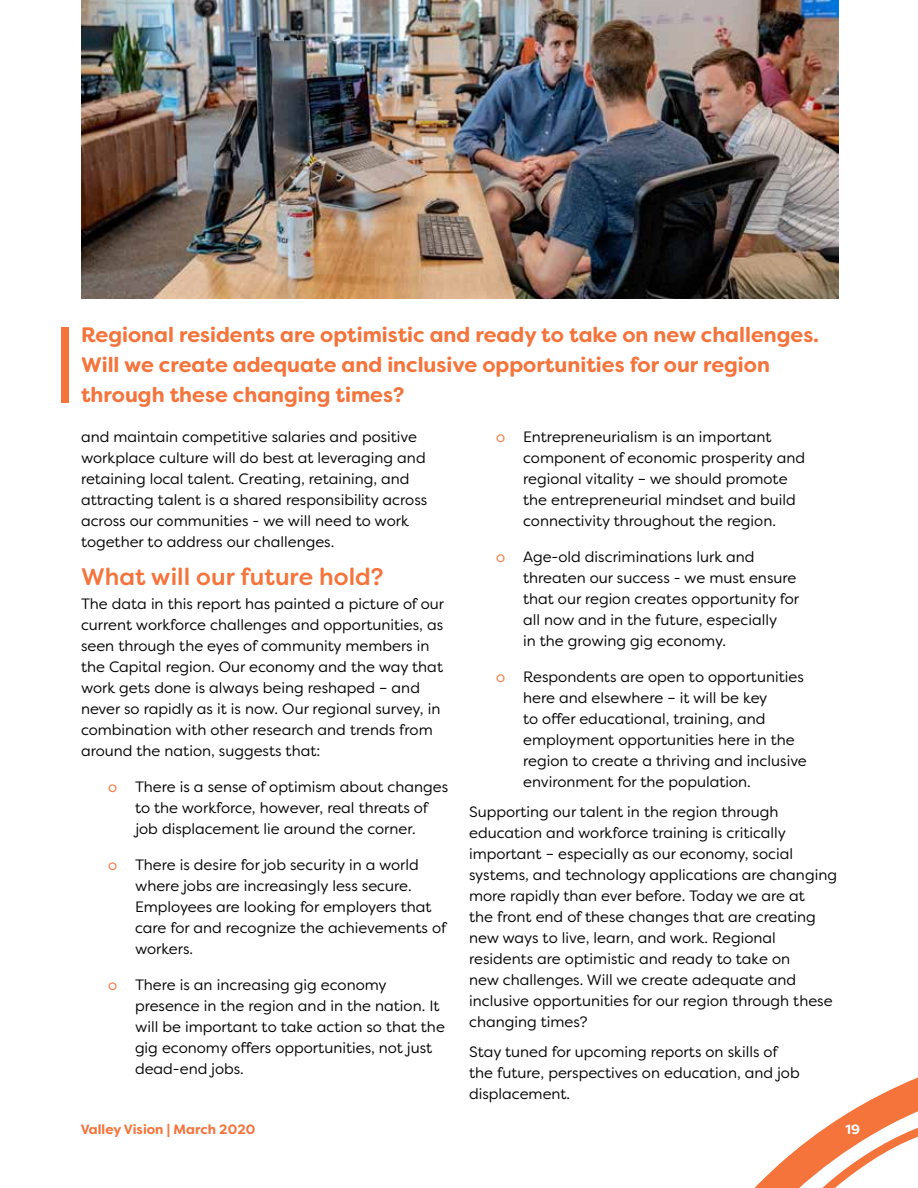
<style>
.page{position:relative;width:918px;height:1188px;background:#fff}
.page>*{position:absolute;margin:0;border:0;box-sizing:border-box;transform-origin:0 0}
.t1{font:500 24px "Filson Soft";color:#f4743c}
.t2{font:700 21px/30px "Filson Soft";color:#f4743c}
.t3{font:15px/21px "Filson Soft";color:#000}
.t4{font:700 13.5px "Filson Soft";color:#f4743c}
.t5{font:700 13.5px "Filson Soft";color:#fff}
.s1{color:#f4743c}
</style>
<div class="page">
<svg style="left:754px;top:1077px;width:164px;height:111px"></svg>
<img style="left:81px;top:0;width:757px;height:298px">
<div style="left:62px;top:327px;width:7px;height:75px;background:#f4743c"></div>
<h2 class="t2" style="left:81px;top:320px;width:740px">Regional residents are optimistic and ready to take on new challenges.<br>Will we create adequate and inclusive opportunities for our region through these changing times?</h2>
<p class="t3" style="left:81px;top:426px;width:348px">and maintain competitive salaries and positive workplace culture will do best at leveraging and retaining local talent. Creating, retaining, and attracting talent is a shared responsibility across across our communities - we will need to work together to address our challenges.</p>
<h1 class="t1" style="left:81px;top:561px;width:304px">What will our future hold?</h1>
<p class="t3" style="left:81px;top:593px;width:365px">The data in this report has painted a picture of our current workforce challenges and opportunities, as seen through the eyes of community members in the Capital region. Our economy and the way that work gets done is always being reshaped – and never so rapidly as it is now. Our regional survey, in combination with other research and trends from around the nation, suggests that:</p>
<p class="t3" style="left:108px;top:776px;width:342px;text-align:center"><span class="s1">o</span> There is a sense of optimism about changes to the workforce, however, real threats of<br>job displacement lie around the corner.</p>
<p class="t3" style="left:135px;top:854px;width:313px;text-indent:-27px"><span class="s1">o</span> There is desire for job security in a world where jobs are increasingly less secure.<br>Employees are looking for employers that care for and recognize the achievements of workers.</p>
<p class="t3" style="left:135px;top:974px;width:311px;text-indent:-27px"><span class="s1">o</span> There is an increasing gig economy presence in the region and in the nation. It will be important to take action so that the gig economy offers opportunities, not just dead-end jobs.</p>
<p class="t3" style="left:523px;top:426px;width:283px;text-indent:-27px"><span class="s1">o</span> Entrepreneurialism is an important component of economic prosperity and regional vitality – we should promote the entrepreneurial mindset and build connectivity throughout the region.</p>
<p class="t3" style="left:523px;top:546px;width:277px;text-indent:-27px"><span class="s1">o</span> Age-old discriminations lurk and threaten our success - we must ensure that our region creates opportunity for all now and in the future, especially<br>in the growing gig economy.</p>
<p class="t3" style="left:523px;top:666px;width:285px;text-indent:-27px"><span class="s1">o</span> Respondents are open to opportunities here and elsewhere – it will be key<br>to offer educational, training, and employment opportunities here in the region to create a thriving and inclusive environment for the population.</p>
<p class="t3" style="left:469px;top:801px;width:369px">Supporting our talent in the region through education and workforce training is critically important – especially as our economy, social systems, and technology applications are changing more rapidly than ever before. Today we are at<br>the front end of these changes that are creating new ways to live, learn, and work. Regional residents are optimistic and ready to take on<br>new challenges. Will we create adequate and inclusive opportunities for our region through these changing times?</p>
<p class="t3" style="left:469px;top:1041px;width:332px">Stay tuned for upcoming reports on skills of the future, perspectives on education, and job displacement.</p>
<p class="t4" style="left:81px;top:1120px;width:176px">Valley Vision | March 2020</p>
<p class="t5" style="left:845px;top:1120px;width:16px">19</p>
</div>
